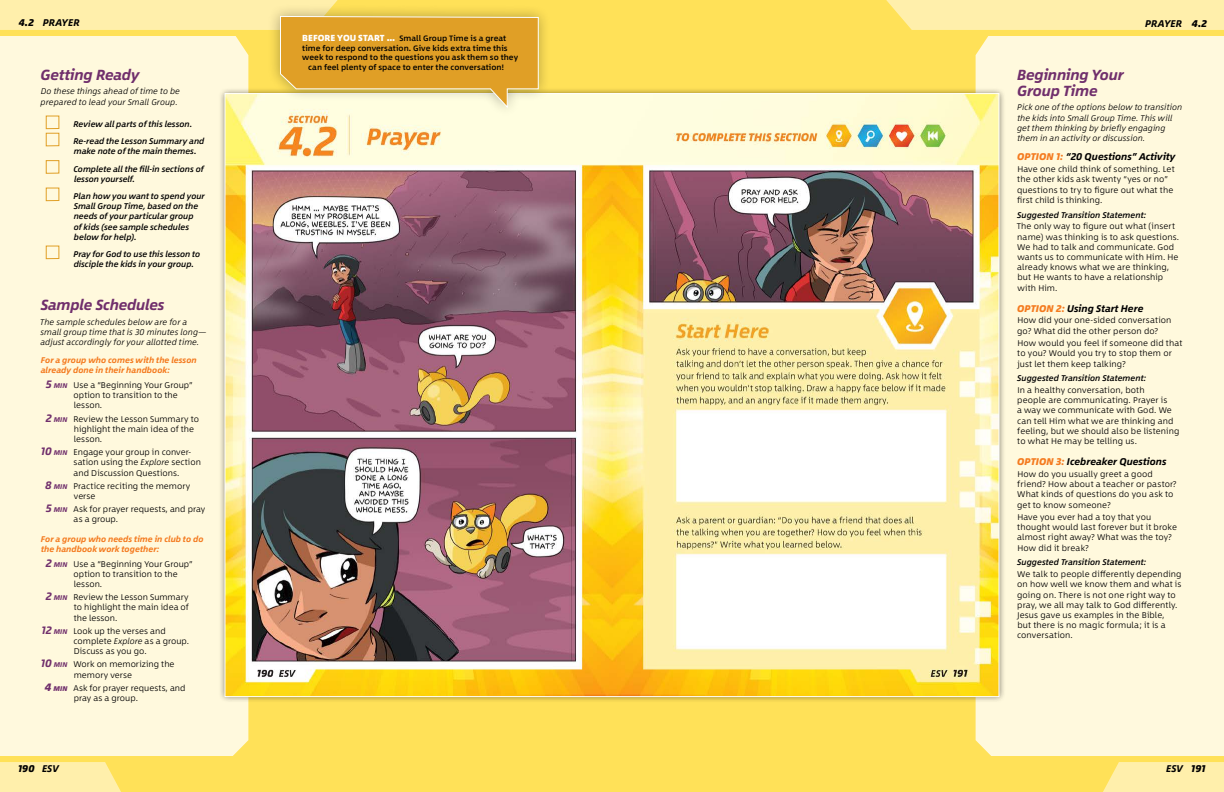
<style>
.page{position:relative;width:1224px;height:792px;background:#ffe158}
.page>*{position:absolute;margin:0;border:0;box-sizing:border-box;transform-origin:0 0}
.t1{font:italic 700 15px/16px "Between 1";letter-spacing:-.015em;color:#702f6c}
.t2{font:italic 700 10px "Between 1";color:#000}
.t3{font:italic 800 10px "Between 1";color:#000}
.t4{font:300 8.5px/10.2px "Between 1";letter-spacing:.01em;color:#000}
.t5{font:italic 500 8.5px/10.2px "Between 1";color:#000}
.t6{font:italic 300 8.5px/10.2px "Between 1";letter-spacing:.01em;color:#000}
.t7{font:italic 700 8.5px/10.2px "Between 1";color:#f47b20}
.t8{font:500 8px "Between 1";letter-spacing:.005em;color:#000}
.s1{font-weight:800}
.s2{font-weight:700;font-style:italic;font-size:11px;color:#702f6c}
.s3{font-weight:700;font-style:italic;font-size:7px;color:#702f6c}
.s4{font-style:italic}
.s5{font-weight:800;font-style:italic;font-size:11px;color:#702f6c}
.s6{font-weight:800;font-style:italic;font-size:7px;color:#702f6c}
.s7{font-weight:800;font-size:9px;color:#fff}
.s8{font-weight:800;color:#f47b20}
.s9{font-weight:700}
</style>
<div class="page">
<div style="left:976px;top:36px;width:248px;height:720px;background:#fff9dd"></div>
<div style="left:0;top:109px;width:248px;height:647px;background:#fff9dd"></div>
<div style="left:218px;top:87px;width:788px;height:617px;background:#000;opacity:.5"></div>
<img style="left:227px;top:95px;width:770px;height:600px">
<div style="left:0;top:762px;width:121px;height:30px;background:#ffefab"></div>
<div style="left:46px;top:116px;width:13px;height:13px;border:1px solid #e09f26"></div>
<div style="left:46px;top:133px;width:13px;height:13px;border:1px solid #e09f26"></div>
<div style="left:46px;top:160px;width:13px;height:14px;border:1px solid #e09f26"></div>
<div style="left:46px;top:188px;width:13px;height:13px;border:1px solid #e09f26"></div>
<div style="left:46px;top:246px;width:13px;height:13px;border:1px solid #e09f26"></div>
<div style="left:267px;top:4px;width:284px;height:114px;background:#000;opacity:.3"></div>
<svg style="left:0;top:0;width:539px;height:109px;background:#f3d78a"></svg>
<div style="left:886px;top:0;width:338px;height:30px;background:#ffefab"></div>
<div style="left:1103px;top:762px;width:121px;height:30px;background:#ffefab"></div>
<p class="t2" style="left:19px;top:17px;width:62px"><span class="s1">4.2</span> PRAYER</p>
<h1 class="t1" style="left:41px;top:66px;width:100px">Getting Ready</h1>
<p class="t6" style="left:41px;top:86px;width:141px">Do these things ahead of time to be prepared to lead your Small Group.</p>
<p class="t5" style="left:73px;top:115px;width:132px;line-height:17.2px">Review all parts of this lesson.<br>Re-read the Lesson Summary and</p>
<p class="t5" style="left:73px;top:143px;width:132px;line-height:17.2px">make note of the main themes.<br>Complete all the fill-in sections of</p>
<p class="t5" style="left:73px;top:170px;width:133px;line-height:17.2px">lesson yourself.<br>Plan how you want to spend your</p>
<p class="t5" style="left:74px;top:201px;width:126px">Small Group Time, based on the needs of your particular group of kids (see sample schedules below for help).</p>
<p class="t5" style="left:73px;top:249px;width:128px">Pray for God to use this lesson to disciple the kids in your group.</p>
<h1 class="t1" style="left:41px;top:297px;width:125px">Sample Schedules</h1>
<p class="t6" style="left:40px;top:317px;width:167px">The sample schedules below are for a small group time that is 30 minutes long— adjust accordingly for your allotted time.</p>
<p class="t7" style="left:41px;top:355px;width:158px">For a group who comes with the lesson already done in their handbook:</p>
<p class="t4" style="left:74px;top:380px;width:121px;text-indent:-28px"><span class="s2">5</span> <span class="s3">MIN</span> Use a “Beginning Your Group” option to transition to the lesson.</p>
<p class="t4" style="left:74px;top:413px;width:127px;text-indent:-28px"><span class="s2">2</span> <span class="s3">MIN</span> Review the Lesson Summary to highlight the main idea of the lesson.</p>
<p class="t4" style="left:74px;top:447px;width:129px;text-indent:-33px"><span class="s2">10</span> <span class="s3">MIN</span> Engage your group in conver&shy;sation using the <span class="s4">Explore</span> section and Discussion Questions.</p>
<p class="t4" style="left:74px;top:481px;width:118px;text-indent:-29px"><span class="s2">8</span> <span class="s3">MIN</span> Practice reciting the memory verse</p>
<p class="t4" style="left:74px;top:504px;width:133px;text-indent:-28px"><span class="s2">5</span> <span class="s3">MIN</span> Ask for prayer requests, and pray as a group.</p>
<p class="t7" style="left:41px;top:533px;width:164px">For a group who needs time in club to do the handbook work together:</p>
<p class="t4" style="left:74px;top:558px;width:121px;text-indent:-28px"><span class="s2">2</span> <span class="s3">MIN</span> Use a “Beginning Your Group” option to transition to the lesson.</p>
<p class="t4" style="left:74px;top:592px;width:117px;text-align:justify;text-indent:-28px"><span class="s2">2</span> <span class="s3">MIN</span> Review the Lesson Summary to highlight the main idea of the lesson.</p>
<p class="t4" style="left:74px;top:626px;width:117px;text-indent:-32px"><span class="s2">12</span> <span class="s3">MIN</span> Look up the verses and complete <span class="s4">Explore</span> as a group.<br>Discuss as you go.</p>
<p class="t4" style="left:74px;top:659px;width:102px;text-indent:-33px"><span class="s2">10</span> <span class="s3">MIN</span> Work on memorizing the memory verse</p>
<p class="t4" style="left:74px;top:683px;width:113px;text-indent:-29px"><span class="s5">4</span> <span class="s6">MIN</span> Ask for prayer requests, and pray as a group.</p>
<p class="t8" style="left:302px;top:33px;width:205px"><span class="s7">BEFORE YOU START …</span> Small Group Time is a great</p>
<p class="t8" style="left:302px;top:43px;width:207px">time for deep conversation. Give kids extra time this</p>
<p class="t8" style="left:302px;top:53px;width:217px">week to respond to the questions you ask them so they</p>
<p class="t8" style="left:308px;top:62px;width:198px">can feel plenty of space to enter the conversation!</p>
<p class="t2" style="left:1145px;top:18px;width:63px">PRAYER <span class="s1">4.2</span></p>
<h1 class="t1" style="left:1017px;top:66px;width:108px">Beginning Your<br>Group Time</h1>
<p class="t6" style="left:1017px;top:102px;width:167px">Pick one of the options below to transition the kids into Small Group Time. This will get them thinking by briefly engaging them in an activity or discussion.</p>
<p class="t2" style="left:1017px;top:151px;width:160px"><span class="s8">OPTION 1:</span> “20 Questions” Activity</p>
<p class="t4" style="left:1017px;top:164px;width:159px">Have one child think of something. Let the other kids ask twenty “yes or no” questions to try to figure out what the first child is thinking.</p>
<p class="t5" style="left:1017px;top:209px;width:131px">Suggested Transition Statement:</p>
<p class="t4" style="left:1017px;top:221px;width:164px">The only way to figure out what (insert name) was thinking is to ask questions.<br>We had to talk and communicate. God wants us to communicate with Him. He already knows what we are thinking, but He wants to have a relationship with Him.</p>
<p class="t2" style="left:1017px;top:302px;width:128px"><span class="s8">OPTION 2:</span> Using Start Here</p>
<p class="t4" style="left:1017px;top:315px;width:156px">How did your one-sided conversation go? What did the other person do?</p>
<p class="t4" style="left:1017px;top:338px;width:167px">How would you feel if someone did that to you? Would you try to stop them or just let them keep talking?</p>
<p class="t5" style="left:1017px;top:373px;width:131px">Suggested Transition Statement:</p>
<p class="t4" style="left:1017px;top:385px;width:164px">In a healthy conversation, both<br>people are communicating. Prayer is<br>a way we communicate with God. We can tell Him what we are thinking and feeling, but we should also be listening to what He may be telling us.</p>
<p class="t2" style="left:1017px;top:455px;width:151px"><span class="s8">OPTION 3:</span> Icebreaker Questions</p>
<p class="t4" style="left:1017px;top:469px;width:161px">How do you usually greet a good friend? How about a teacher or pastor?<br>What kinds of questions do you ask to get to know someone?</p>
<p class="t4" style="left:1017px;top:512px;width:161px">Have you ever had a toy that you thought would last forever but it broke almost right away? What was the toy?<br>How did it break?</p>
<p class="t5" style="left:1017px;top:557px;width:131px">Suggested Transition Statement:</p>
<p class="t4" style="left:1017px;top:569px;width:166px">We talk to people differently depending on how well we know them and what is going on. There is not one right way to pray, we all may talk to God differently.<br>Jesus gave us examples in the Bible,<br>but there is no magic formula; it is a conversation.</p>
<p class="t3" style="left:18px;top:763px;width:42px">190 <span class="s9">ESV</span></p>
<p class="t2" style="left:1166px;top:763px;width:41px">ESV <span class="s1">191</span></p>
</div>
